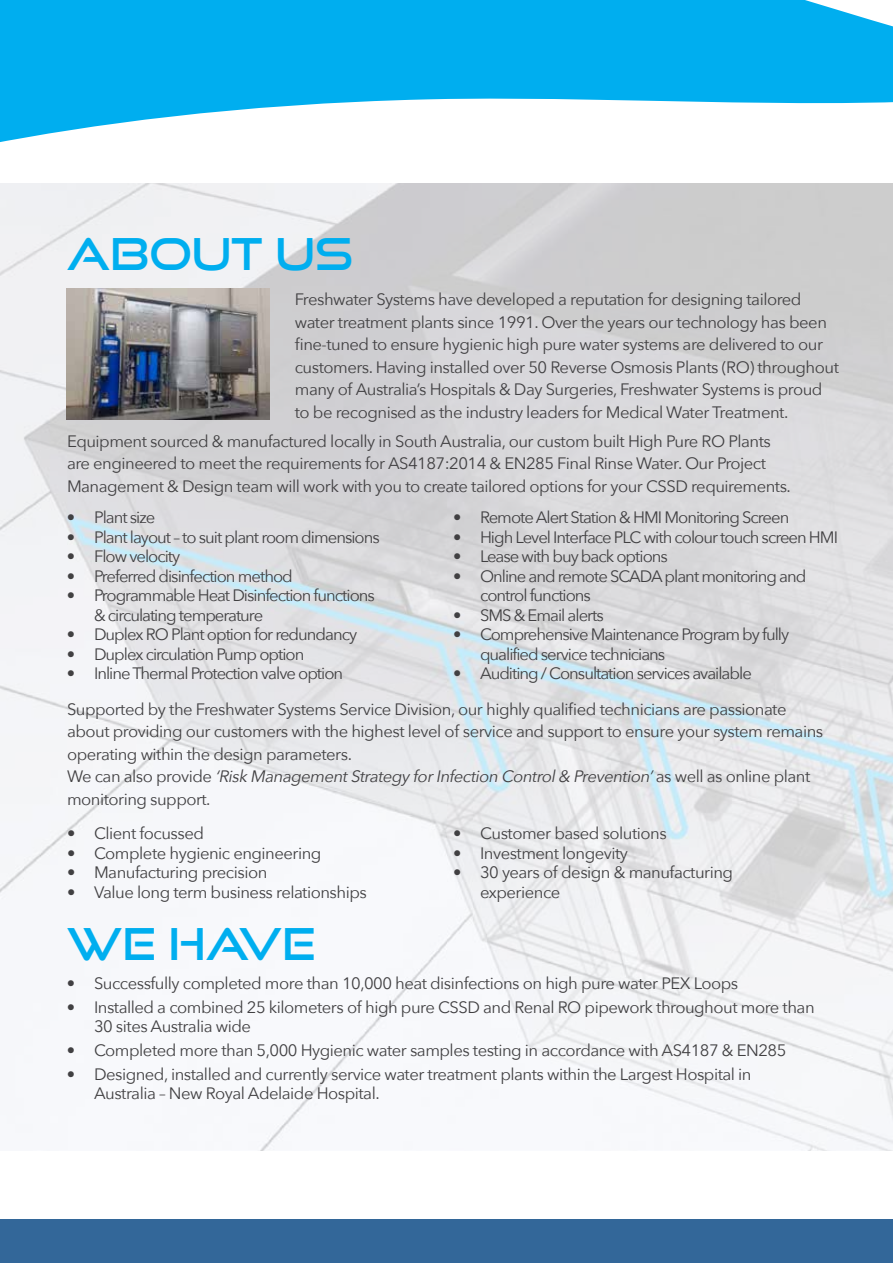
<style>
.page{position:relative;width:893px;height:1263px;background:#fff}
.page>*{position:absolute;margin:0;border:0;box-sizing:border-box;transform-origin:0 0}
.t1{font:43.5px "Good Times Rg";color:#00aeef}
.t2{font:16.5px/22.5px "Avenir Next";letter-spacing:-.03em;color:#414042}
.t3{font:16.5px/19.5px "Avenir Next";letter-spacing:-.06em;color:#414042}
.s1{font-style:italic}
</style>
<div class="page">
<img style="left:0;top:184px;width:893px;height:966px">
<svg style="left:0;top:0;width:893px;height:142px;fill:#00aeef"></svg>
<div style="left:0;top:1219px;width:893px;height:44px;background:#336799"></div>
<img style="left:67px;top:289px;width:202px;height:130px">
<h1 class="t1" style="left:67px;top:229px;width:288px">ABOUT US</h1>
<p class="t2" style="left:295px;top:290px;width:546px">Freshwater Systems have developed a reputation for designing tailored water treatment plants since 1991. Over the years our technology has been fine-tuned to ensure hygienic high pure water systems are delivered to our customers. Having installed over 50 Reverse Osmosis Plants (RO) throughout many of Australia’s Hospitals &amp; Day Surgeries, Freshwater Systems is proud to be recognised as the industry leaders for Medical Water Treatment.</p>
<p class="t2" style="left:67px;top:431px;width:725px">Equipment sourced &amp; manufactured locally in South Australia, our custom built High Pure RO Plants are engineered to meet the requirements for AS4187:2014 &amp; EN285 Final Rinse Water. Our Project<br>Management &amp; Design team will work with you to create tailored options for your CSSD requirements.</p>
<p class="t3" style="left:67px;top:509px;width:90px">• Plant size</p>
<p class="t3" style="left:67px;top:529px;width:314px">• Plant layout – to suit plant room dimensions</p>
<p class="t3" style="left:67px;top:548px;width:115px">• Flow velocity</p>
<p class="t3" style="left:67px;top:568px;width:227px">• Preferred disinfection method</p>
<p class="t3" style="left:94px;top:587px;width:282px;text-indent:-27px">• Programmable Heat Disinfection functions &amp; circulating temperature</p>
<p class="t3" style="left:67px;top:626px;width:292px">• Duplex RO Plant option for redundancy</p>
<p class="t3" style="left:67px;top:646px;width:239px">• Duplex circulation Pump option</p>
<p class="t3" style="left:67px;top:665px;width:278px">• Inline Thermal Protection valve option</p>
<p class="t3" style="left:453px;top:509px;width:338px">• Remote Alert Station &amp; HMI Monitoring Screen</p>
<p class="t3" style="left:453px;top:529px;width:386px">• High Level Interface PLC with colour touch screen HMI</p>
<p class="t3" style="left:453px;top:548px;width:216px">• Lease with buy back options</p>
<p class="t3" style="left:480px;top:568px;width:328px;text-indent:-27px">• Online and remote SCADA plant monitoring and control functions</p>
<p class="t3" style="left:453px;top:607px;width:152px">• SMS &amp; Email alerts</p>
<p class="t3" style="left:480px;top:626px;width:311px;text-indent:-27px">• Comprehensive Maintenance Program by fully qualified service technicians</p>
<p class="t3" style="left:453px;top:665px;width:300px">• Auditing / Consultation services available</p>
<p class="t2" style="left:67px;top:697px;width:758px">Supported by the Freshwater Systems Service Division, our highly qualified technicians are passionate about providing our customers with the highest level of service and support to ensure your system remains operating within the design parameters.<br>We ca n a l s o p rov i d e <span class="s1">‘Risk ManagementStrategy forInfection Control&amp; Prevention’</span>a s we l l a s o n l i n e p l a n t monitoring support.</p>
<p class="t2" style="left:67px;top:824px;width:139px">• Client focussed</p>
<p class="t2" style="left:67px;top:843px;width:256px">• Complete hygienic engineering</p>
<p class="t2" style="left:67px;top:863px;width:202px">• Manufacturing precision</p>
<p class="t2" style="left:67px;top:882px;width:301px">• Value long term business relationships</p>
<h1 class="t1" style="left:67px;top:919px;width:250px">WE HAVE</h1>
<p class="t2" style="left:453px;top:824px;width:215px">• Customer based solutions</p>
<p class="t2" style="left:453px;top:843px;width:177px">• Investment longevity</p>
<p class="t2" style="left:480px;top:864px;width:255px;line-height:19.5px;text-indent:-27px">• 30 years of design &amp; manufacturing experience</p>
<p class="t2" style="left:67px;top:973px;width:673px">• Successfully completed more than 10,000 heat disinfections on high pure water PEX Loops</p>
<p class="t2" style="left:94px;top:998px;width:722px;line-height:19.5px;text-indent:-27px">• Installed a combined 25 kilometers of high pure CSSD and Renal RO pipework throughout more than<br>30 sites Australia wide</p>
<p class="t2" style="left:67px;top:1040px;width:721px">• Completed more than 5,000 Hygienic water samples testing in accordance with AS4187 &amp; EN285</p>
<p class="t2" style="left:94px;top:1065px;width:659px;line-height:19.5px;text-indent:-27px">• Designed, installed and currently service water treatment plants within the Largest Hospital in<br>Australia – New Royal Adelaide Hospital.</p>
</div>
